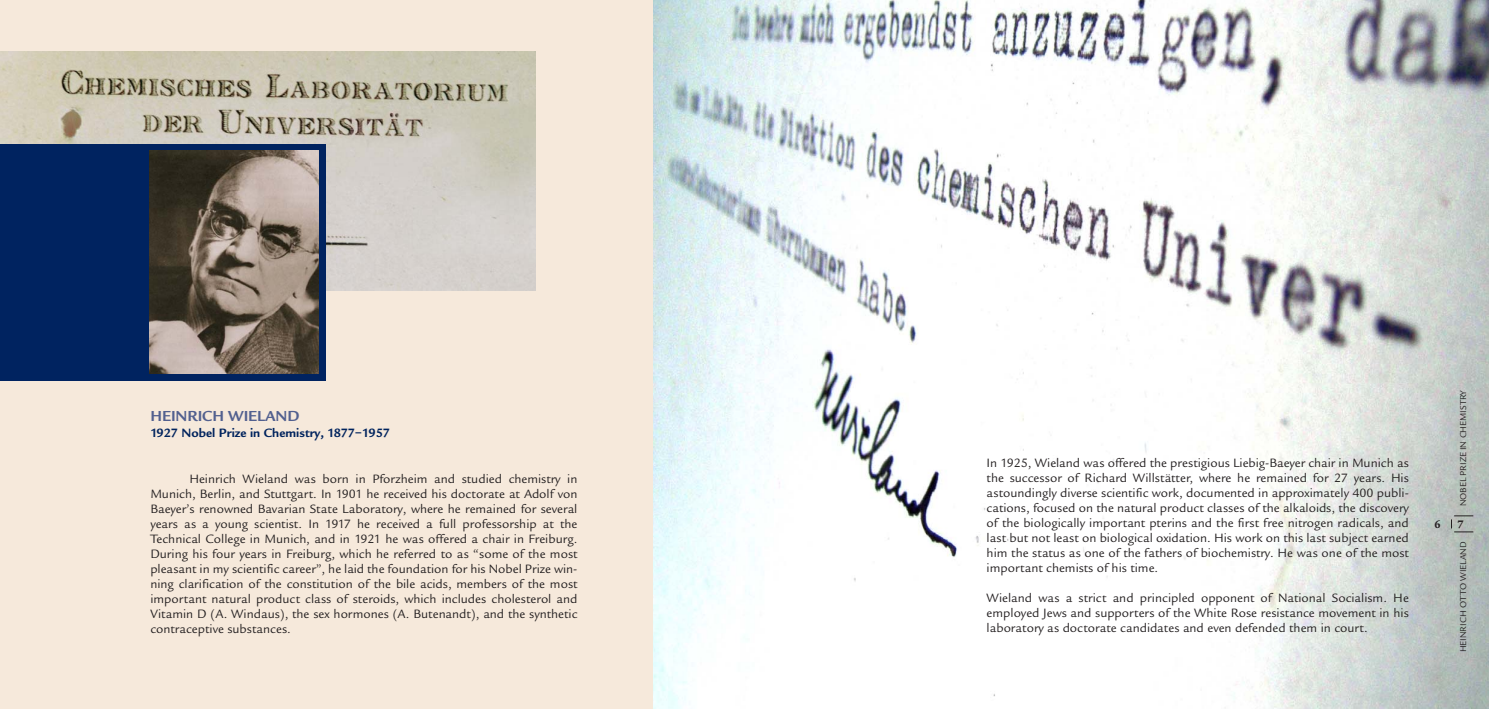
<style>
.page{position:relative;width:1489px;height:709px;background:#fff}
.page>*{position:absolute;margin:0;border:0;box-sizing:border-box;transform-origin:0 0}
.t1{font:700 15px "Legacy Sans";color:#52608f}
.t2{font:12.5px/15px "Legacy Sans";color:#231f20;text-align:justify}
.t3{font:700 12.5px "Legacy Sans";color:#00235d}
.t4{font:700 11.25px "Legacy Serif";color:#231f20}
.t5{font:8.75px "Legacy Sans";color:#231f20}
</style>
<div class="page">
<img style="left:652px;top:0;width:836px;height:709px">
<div style="left:0;top:0;width:652px;height:709px;background:#f6e9db"></div>
<img style="left:0;top:52px;width:535px;height:238px">
<div style="left:0;top:144px;width:325px;height:237px;background:#002360"></div>
<img style="left:149px;top:151px;width:169px;height:223px">
<svg style="left:1450px;top:515px;width:23px;height:17px"></svg>
<p class="t1" style="left:150px;top:410px;width:151px">HEINRICH WIELAND</p>
<p class="t3" style="left:150px;top:428px;width:241px">1927 Nobel Prize in Chemistry, 1877–1957</p>
<p class="t2" style="left:150px;top:472px;width:428px;text-indent:39px">Heinrich Wieland was born in Pforzheim and studied chemistry in Munich, Berlin, and Stuttgart. In 1901 he received his doctorate at Adolf von Baeyer’s renowned Bavarian State Laboratory, where he remained for several years as a young scientist. In 1917 he received a full professorship at the Technical College in Munich, and in 1921 he was offered a chair in Freiburg.<br>During his four years in Freiburg, which he referred to as “some of the most pleasant in my scientific career”, he laid the foundation for his Nobel Prize win&shy;ning clarification of the constitution of the bile acids, members of the most important natural product class of steroids, which includes cholesterol and Vitamin D (A. Windaus), the sex hormones (A. Butenandt), and the synthetic contraceptive substances.</p>
<p class="t2" style="left:986px;top:456px;width:424px">In 1925, Wieland was offered the prestigious Liebig-Baeyer chair in Munich as the successor of Richard Willstätter, where he remained for 27 years. His astoundingly diverse scientific work, documented in approximately 400 publi&shy;cations, focused on the natural product classes of the alkaloids, the discovery of the biologically important pterins and the first free nitrogen radicals, and last but not least on biological oxidation. His work on this last subject earned him the status as one of the fathers of biochemistry. He was one of the most important chemists of his time.</p>
<p class="t2" style="left:986px;top:591px;width:423px">Wieland was a strict and principled opponent of National Socialism. He employed Jews and supporters of the White Rose resistance movement in his laboratory as doctorate candidates and even defended them in court.</p>
<p class="t5" style="left:1459px;top:506px;width:118px;rotate:-90deg">NOBEL PRIZE IN CHEMISTRY</p>
<p class="t4" style="left:1434px;top:520px;width:8px">6</p>
<p class="t4" style="left:1457px;top:519px;width:8px">7</p>
<p class="t5" style="left:1459px;top:652px;width:112px;rotate:-90deg">HEINRICH OTTO WIELAND</p>
</div>
